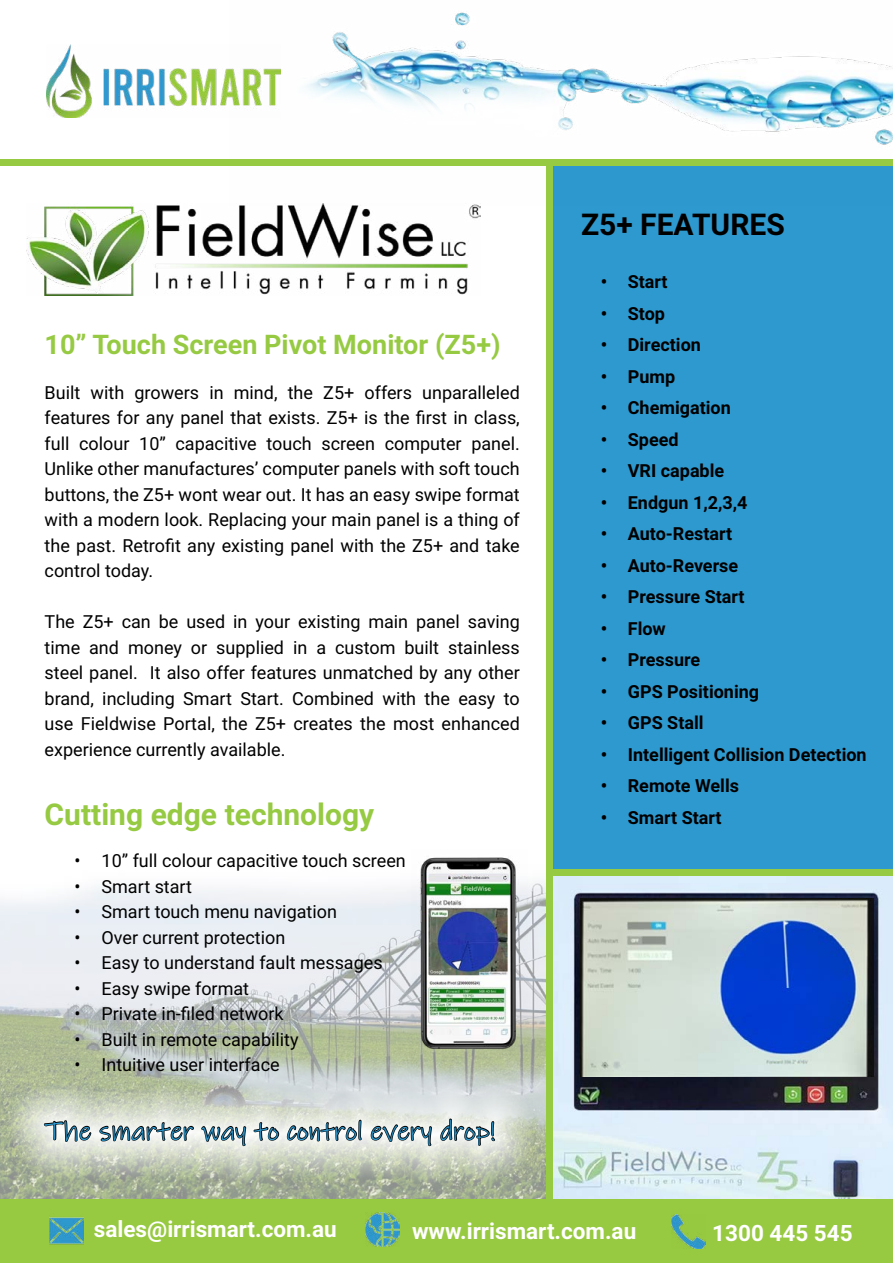
<style>
.page{position:relative;width:893px;height:1263px;background:#fff}
.page>*{position:absolute;margin:0;border:0;box-sizing:border-box;transform-origin:0 0}
.t1{font:700 30px "Roboto";color:#97ca43}
.t2{font:700 30px "Roboto";color:#000}
.t3{font:27px "Ink Free";color:#2d99cf}
.t4{font:700 27px "Roboto";color:#97ca43}
.t5{font:700 22.5px "Roboto";color:#fff}
.t6{font:18px/25.5px "Roboto";color:#000;text-align:justify}
.t7{font:700 18px "Roboto";color:#000}
</style>
<div class="page">
<img style="left:0;top:882px;width:546px;height:317px">
<img style="left:47px;top:45px;width:183px;height:73px">
<div style="left:552px;top:166px;width:341px;height:750px;background:#2d99cf"></div>
<img style="left:553px;top:876px;width:340px;height:323px">
<img style="left:230px;top:12px;width:663px;height:133px">
<div style="left:0;top:1199px;width:893px;height:64px;background:#97c941"></div>
<img style="left:671px;top:1215px;width:34px;height:34px">
<img style="left:366px;top:1213px;width:34px;height:34px">
<img style="left:50px;top:1217px;width:34px;height:28px">
<div style="left:0;top:159px;width:893px;height:7px;background:#97ca43"></div>
<div style="left:550px;top:870px;width:343px;height:6px;background:#97ca43"></div>
<div style="left:546px;top:162px;width:7px;height:1040px;background:#97ca43"></div>
<img style="left:27px;top:203px;width:453px;height:93px">
<img style="left:411px;top:857px;width:116px;height:204px">
<svg style="left:6px;top:1079px;width:528px;height:105px;background:#c0c8b8"></svg>
<svg style="left:43px;top:1119px;width:49px;height:70px;background:#b8beaf"></svg>
<svg style="left:98px;top:1040px;width:182px;height:110px;background:#bec5b9"></svg>
<svg style="left:286px;top:1109px;width:77px;height:61px;background:#c3c6bc"></svg>
<svg style="left:370px;top:1084px;width:63px;height:78px;background:#ccd0cb"></svg>
<svg style="left:439px;top:1033px;width:57px;height:139px;background:#c2c7bd"></svg>
<img style="left:580px;top:898px;width:293px;height:179px">
<h2 class="t4" style="left:45px;top:326px;width:458px">10” Touch Screen Pivot Monitor (Z5+)</h2>
<p class="t6" style="left:45px;top:379px;width:477px">Built with growers in mind, the Z5+ offers unparalleled features for any panel that exists. Z5+ is the first in class, full colour 10” capacitive touch screen computer panel.<br>Unlike other manufactures’ computer panels with soft touch buttons, the Z5+ wont wear out. It has an easy swipe format with a modern look. Replacing your main panel is a thing of the past. Retrofit any existing panel with the Z5+ and take control today.</p>
<p class="t6" style="left:45px;top:608px;width:477px">The Z5+ can be used in your existing main panel saving time and money or supplied in a custom built stainless steel panel. It also offer features unmatched by any other brand, including Smart Start. Combined with the easy to use Fieldwise Portal, the Z5+ creates the most enhanced experience currently available.</p>
<h1 class="t1" style="left:45px;top:793px;width:331px">Cutting edge technology</h1>
<p class="t6" style="left:75px;top:847px;width:333px">• 10” full colour capacitive touch screen</p>
<p class="t6" style="left:75px;top:873px;width:119px">• Smart start</p>
<p class="t6" style="left:75px;top:898px;width:264px">• Smart touch menu navigation</p>
<p class="t6" style="left:75px;top:924px;width:212px">• Over current protection</p>
<p class="t6" style="left:75px;top:949px;width:310px">• Easy to understand fault messages</p>
<p class="t6" style="left:75px;top:975px;width:176px">• Easy swipe format</p>
<p class="t6" style="left:75px;top:1000px;width:211px">• Private in-filed network</p>
<p class="t6" style="left:75px;top:1026px;width:226px">• Built in remote capability</p>
<p class="t6" style="left:75px;top:1051px;width:207px">• Intuitive user interface</p>
<h2 class="t3" style="left:45px;top:1115px;width:452px">The smarter way to control every drop!</h2>
<h1 class="t2" style="left:581px;top:203px;width:205px">Z5+ FEATURES</h1>
<p class="t7" style="left:601px;top:269px;width:68px">• Start</p>
<p class="t7" style="left:601px;top:301px;width:66px">• Stop</p>
<p class="t7" style="left:601px;top:332px;width:102px">• Direction</p>
<p class="t7" style="left:601px;top:364px;width:76px">• Pump</p>
<p class="t7" style="left:601px;top:395px;width:131px">• Chemigation</p>
<p class="t7" style="left:601px;top:427px;width:79px">• Speed</p>
<p class="t7" style="left:601px;top:458px;width:125px">• VRI capable</p>
<p class="t7" style="left:601px;top:490px;width:148px">• Endgun 1,2,3,4</p>
<p class="t7" style="left:601px;top:521px;width:133px">• Auto-Restart</p>
<p class="t7" style="left:601px;top:553px;width:139px">• Auto-Reverse</p>
<p class="t7" style="left:601px;top:584px;width:145px">• Pressure Start</p>
<p class="t7" style="left:601px;top:616px;width:67px">• Flow</p>
<p class="t7" style="left:601px;top:647px;width:101px">• Pressure</p>
<p class="t7" style="left:601px;top:679px;width:160px">• GPS Positioning</p>
<p class="t7" style="left:601px;top:710px;width:104px">• GPS Stall</p>
<p class="t7" style="left:601px;top:742px;width:267px">• Intelligent Collision Detection</p>
<p class="t7" style="left:601px;top:773px;width:140px">• Remote Wells</p>
<p class="t7" style="left:601px;top:805px;width:122px">• Smart Start</p>
<p class="t5" style="left:94px;top:1213px;width:244px">sales@irrismart.com.au</p>
<p class="t5" style="left:412px;top:1215px;width:226px">www.irrismart.com.au</p>
<p class="t5" style="left:712px;top:1217px;width:142px">1300 445 545</p>
</div>
